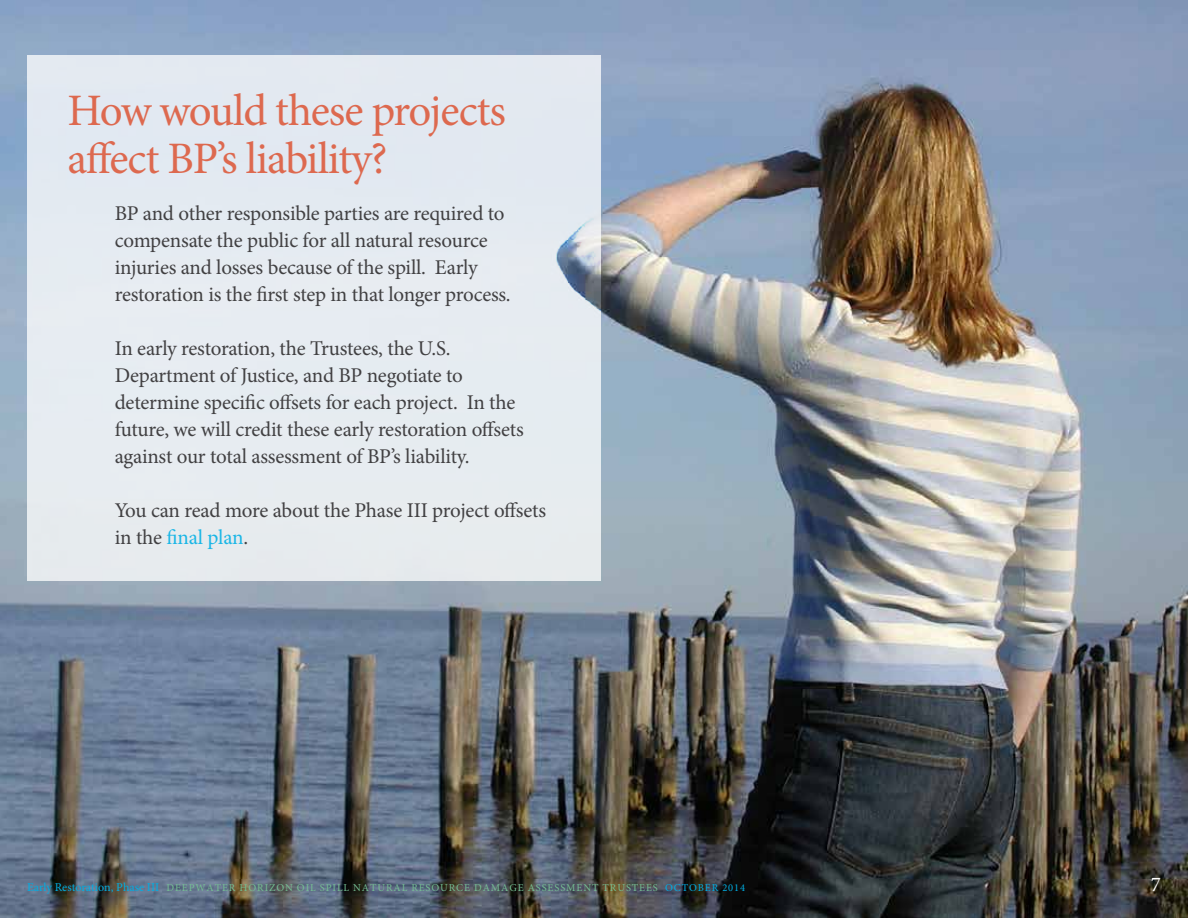
<style>
.page{position:relative;width:1188px;height:918px;background:#fff}
.page>*{position:absolute;margin:0;border:0;box-sizing:border-box;transform-origin:0 0}
.t1{font:45px/48px "Minion Pro";letter-spacing:-.025em;color:#dd694f}
.t2{font:21px/27px "Minion Pro";letter-spacing:-.015em;color:#414042}
.t3{font:21px "Minion Pro";color:#fff}
.t4{font:10.5px "Minion Pro";letter-spacing:.085em;color:#75bf93}
.s1{color:#1ab6e6}
.s2{font-size:12px;color:#00aee3}
.s3{color:#00aee3}
</style>
<div class="page">
<img style="left:0;top:0;width:1188px;height:918px">
<div style="left:27px;top:55px;width:573px;height:525px;background:#e6ebf1"></div>
<h1 class="t1" style="left:68px;top:86px;width:440px">How would these projects affect BP’s liability?</h1>
<p class="t2" style="left:115px;top:200px;width:398px">BP and other responsible parties are required to compensate the public for all natural resource injuries and losses because of the spill. Early restoration is the first step in that longer process.</p>
<p class="t2" style="left:115px;top:335px;width:411px">In early restoration, the Trustees, the U.S.<br>Department of Justice, and BP negotiate to determine specific offsets for each project. In the future, we will credit these early restoration offsets against our total assessment of BP’s liability.</p>
<p class="t2" style="left:115px;top:497px;width:433px">You can read more about the Phase III project offsets in the <span class="s1">final plan</span>.</p>
<p class="t4" style="left:27px;top:881px;width:720px"><span class="s2">Early Restoration, Phase III</span> DEEPWATER HORIZON OIL SPILL NATURAL RESOURCE DAMAGE ASSESSMENT TRUSTEES <span class="s3">OCTOBER 2014</span></p>
<p class="t3" style="left:1151px;top:870px;width:12px">7</p>
</div>
